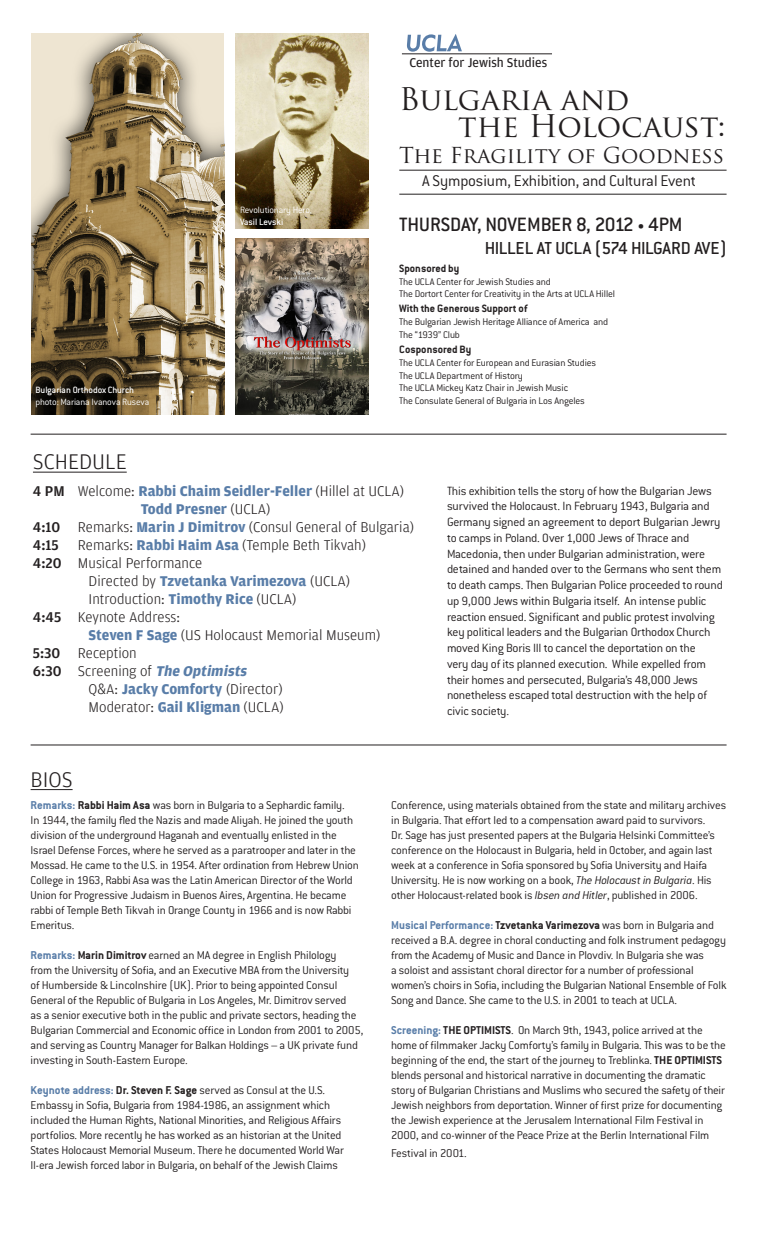
<style>
.page{position:relative;width:765px;height:1260px;background:#fff}
.page>*{position:absolute;margin:0;border:0;box-sizing:border-box;transform-origin:0 0}
.t1{font:30.38px/26.9px "Trajan Pro";color:#231f20}
.t2{font:300 22.5px "Amplitude";color:#231f20}
.t3{font:21.5px "Trajan Pro";color:#231f20}
.t4{font:500 21.25px "Conduit ITC";color:#231f20}
.t5{font:500 19.12px "Conduit ITC";letter-spacing:-.015em;color:#231f20}
.t6{font:300 17.12px "Conduit ITC";letter-spacing:-.01em;color:#231f20}
.t7{font:300 15px "Amplitude";color:#231f20}
.t8{font:700 15px "Amplitude";color:#597da8}
.t9{font:italic 700 15px "Amplitude";color:#597da8}
.t10{font:500 15px "Amplitude";color:#231f20}
.t11{font:13.5px "Amplitude";color:#231f20}
.t12{font:300 13.12px/15.8px "Conduit ITC";letter-spacing:-.015em;color:#231f20}
.t13{font:300 12.5px/15px "Conduit ITC";letter-spacing:-.015em;color:#231f20}
.t14{font:700 11.62px "Conduit ITC";color:#231f20}
.t15{font:300 10.62px "Conduit ITC";letter-spacing:-.015em;color:#231f20}
.t16{font:300 10px "Conduit ITC";letter-spacing:-.01em;color:#fff}
.t17{font:500 10px "Conduit ITC";letter-spacing:-.01em;color:#fff}
.s1{font-size:14.88px}
.s2{font-weight:500;color:#231f20}
.s3{font-weight:300;color:#231f20}
.s4{font-weight:500}
.s5{font-weight:700;color:#597da8}
.s6{font-weight:500;font-style:normal;color:#231f20}
.s7{font-weight:300;font-style:normal;color:#231f20}
.s8{font-weight:700}
.s9{font-style:italic}
</style>
<div class="page">
<img style="left:236px;top:33px;width:133px;height:196px">
<img style="left:32px;top:33px;width:192px;height:381px">
<img style="left:236px;top:238px;width:133px;height:176px">
<svg style="left:407px;top:34px;width:55px;height:18px"></svg>
<hr style="left:402px;top:54px;width:150px;height:1px;background:#231f20">
<hr style="left:399px;top:194px;width:328px;height:1px;background:#231f20">
<hr style="left:399px;top:170px;width:328px;height:1px;background:#231f20">
<hr style="left:33px;top:472px;width:94px;height:1px;background:#231f20">
<hr style="left:31px;top:434px;width:696px;height:1px;background:#231f20">
<hr style="left:31px;top:745px;width:696px;height:1px;background:#231f20">
<hr style="left:31px;top:789px;width:42px;height:1px;background:#231f20">
<p class="t17" style="left:36px;top:384px;width:100px">Bulgarian Orthodox Church</p>
<p class="t16" style="left:36px;top:397px;width:115px">photo: Mariana Ivanova Ruseva</p>
<p class="t16" style="left:240px;top:204px;width:73px">Revolutionary Hero,</p>
<p class="t17" style="left:240px;top:216px;width:45px">Vasil Levski</p>
<p class="t11" style="left:409px;top:55px;width:139px">Center for Jewish Studies</p>
<p class="t1" style="left:458px;top:85px;width:269px;text-indent:-59px">Bulgaria and<br>the Holocaust:</p>
<p class="t3" style="left:399px;top:141px;width:327px">The Fragility of Goodness</p>
<p class="t6" style="left:422px;top:172px;width:276px">A Symposium, Exhibition, and Cultural Event</p>
<p class="t4" style="left:399px;top:212px;width:285px">THURSDAY, NOVEMBER 8, 2012 <span class="s1">•</span> 4PM</p>
<p class="t5" style="left:485px;top:237px;width:243px">HILLEL AT UCLA (574 HILGARD AVE)</p>
<p class="t14" style="left:399px;top:262px;width:62px">Sponsored by</p>
<p class="t15" style="left:399px;top:276px;width:153px">The UCLA Center for Jewish Studies and</p>
<p class="t15" style="left:399px;top:288px;width:217px">The Dortort Center for Creativity in the Arts at UCLA Hillel</p>
<p class="t14" style="left:399px;top:302px;width:130px">With the Generous Support of</p>
<p class="t15" style="left:399px;top:316px;width:210px">The Bulgarian Jewish Heritage Alliance of America and</p>
<p class="t15" style="left:399px;top:329px;width:62px">The “1939” Club</p>
<p class="t14" style="left:399px;top:343px;width:74px">Cosponsored By</p>
<p class="t15" style="left:399px;top:357px;width:198px">The UCLA Center for European and Eurasian Studies</p>
<p class="t15" style="left:399px;top:370px;width:125px">The UCLA Department of History</p>
<p class="t15" style="left:399px;top:382px;width:170px">The UCLA Mickey Katz Chair in Jewish Music</p>
<p class="t15" style="left:399px;top:395px;width:187px">The Consulate General of Bulgaria in Los Angeles</p>
<p class="t2" style="left:33px;top:449px;width:95px">SCHEDULE</p>
<p class="t8" style="left:33px;top:483px;width:373px"><span class="s2">4 PM</span> <span class="s3">Welcome:</span> Rabbi Chaim Seidler-Feller <span class="s3">(Hillel at UCLA)</span></p>
<p class="t8" style="left:141px;top:501px;width:131px">Todd Presner <span class="s3">(UCLA)</span></p>
<p class="t7" style="left:33px;top:519px;width:383px"><span class="s4">4:10</span> Remarks: <span class="s5">Marin J Dimitrov</span> (Consul General of Bulgaria)</p>
<p class="t10" style="left:33px;top:537px;width:27px">4:15</p>
<p class="t7" style="left:78px;top:537px;width:290px">Remarks: <span class="s5">Rabbi Haim Asa</span> (Temple Beth Tikvah)</p>
<p class="t7" style="left:33px;top:555px;width:171px"><span class="s4">4:20</span> Musical Performance</p>
<p class="t8" style="left:89px;top:573px;width:263px"><span class="s3">Directed by</span> Tzvetanka Varimezova <span class="s3">(UCLA)</span></p>
<p class="t7" style="left:89px;top:591px;width:209px">Introduction: <span class="s5">Timothy Rice</span> (UCLA)</p>
<p class="t7" style="left:33px;top:609px;width:149px"><span class="s4">4:45</span> Keynote Address:</p>
<p class="t7" style="left:89px;top:627px;width:293px"><span class="s5">Steven F Sage</span> (US Holocaust Memorial Museum)</p>
<p class="t7" style="left:33px;top:645px;width:105px"><span class="s4">5:30</span> Reception</p>
<p class="t9" style="left:33px;top:663px;width:218px"><span class="s6">6:30</span> <span class="s7">Screening of</span> The Optimists</p>
<p class="t7" style="left:89px;top:681px;width:195px">Q&amp;A: <span class="s5">Jacky Comforty</span> (Director)</p>
<p class="t7" style="left:89px;top:699px;width:197px">Moderator: <span class="s5">Gail Kligman</span> (UCLA)</p>
<p class="t2" style="left:31px;top:767px;width:43px">BIOS</p>
<p class="t12" style="left:447px;top:483px;width:277px">This exhibition tells the story of how the Bulgarian Jews survived the Holocaust. In February 1943, Bulgaria and Germany signed an agreement to deport Bulgarian Jewry to camps in Poland. Over 1,000 Jews of Thrace and Macedonia, then under Bulgarian administration, were detained and handed over to the Germans who sent them to death camps. Then Bulgarian Police proceeded to round up 9,000 Jews within Bulgaria itself. An intense public reaction ensued. Significant and public protest involving key political leaders and the Bulgarian Orthodox Church moved King Boris III to cancel the deportation on the<br>very day of its planned execution. While expelled from their homes and persecuted, Bulgaria’s 48,000 Jews nonetheless escaped total destruction with the help of civic society.</p>
<p class="t13" style="left:31px;top:798px;width:330px"><span class="s5">Remarks:</span> <span class="s8">Rabbi Haim Asa</span> was born in Bulgaria to a Sephardic family.<br>In 1944, the family fled the Nazis and made Aliyah. He joined the youth division of the underground Haganah and eventually enlisted in the Israel Defense Forces, where he served as a paratrooper and later in the Mossad. He came to the U.S. in 1954. After ordination from Hebrew Union College in 1963, Rabbi Asa was the Latin American Director of the World Union for Progressive Judaism in Buenos Aires, Argentina. He became rabbi of Temple Beth Tikvah in Orange County in 1966 and is now Rabbi Emeritus.</p>
<p class="t13" style="left:31px;top:948px;width:334px"><span class="s5">Remarks:</span> <span class="s8">Marin Dimitrov</span> earned an MA degree in English Philology<br>from the University of Sofia, and an Executive MBA from the University<br>of Humberside &amp; Lincolnshire (UK). Prior to being appointed Consul General of the Republic of Bulgaria in Los Angeles, Mr. Dimitrov served<br>as a senior executive both in the public and private sectors, heading the Bulgarian Commercial and Economic office in London from 2001 to 2005, and serving as Country Manager for Balkan Holdings – a UK private fund investing in South-Eastern Europe.</p>
<p class="t13" style="left:31px;top:1083px;width:315px"><span class="s5">Keynote address:</span> <span class="s8">Dr. Steven F. Sage</span> served as Consul at the U.S.<br>Embassy in Sofia, Bulgaria from 1984-1986, an assignment which included the Human Rights, National Minorities, and Religious Affairs portfolios. More recently he has worked as an historian at the United States Holocaust Memorial Museum. There he documented World War II-era Jewish forced labor in Bulgaria, on behalf of the Jewish Claims</p>
<p class="t13" style="left:391px;top:798px;width:337px">Conference, using materials obtained from the state and military archives in Bulgaria. That effort led to a compensation award paid to survivors.<br>Dr. Sage has just presented papers at the Bulgaria Helsinki Committee’s conference on the Holocaust in Bulgaria, held in October, and again last week at a conference in Sofia sponsored by Sofia University and Haifa University. He is now working on a book, <span class="s9">The Holocaust in Bulgaria</span>. His other Holocaust-related book is <span class="s9">Ibsen and Hitler</span>, published in 2006.</p>
<p class="t13" style="left:391px;top:918px;width:337px"><span class="s5">Musical Performance:</span> <span class="s8">Tzvetanka Varimezova</span> was born in Bulgaria and received a B.A. degree in choral conducting and folk instrument pedagogy from the Academy of Music and Dance in Plovdiv. In Bulgaria she was<br>a soloist and assistant choral director for a number of professional women’s choirs in Sofia, including the Bulgarian National Ensemble of Folk Song and Dance. She came to the U.S. in 2001 to teach at UCLA.</p>
<p class="t13" style="left:391px;top:1023px;width:336px"><span class="s5">Screening:</span> <span class="s8">THE OPTIMISTS</span>. On March 9th, 1943, police arrived at the home of filmmaker Jacky Comforty’s family in Bulgaria. This was to be the beginning of the end, the start of the journey to Treblinka. <span class="s8">THE OPTIMISTS </span>blends personal and historical narrative in documenting the dramatic story of Bulgarian Christians and Muslims who secured the safety of their Jewish neighbors from deportation. Winner of first prize for documenting the Jewish experience at the Jerusalem International Film Festival in 2000, and co-winner of the Peace Prize at the Berlin International Film</p>
<p class="t13" style="left:391px;top:1146px;width:77px">Festival in 2001.</p>
</div>
